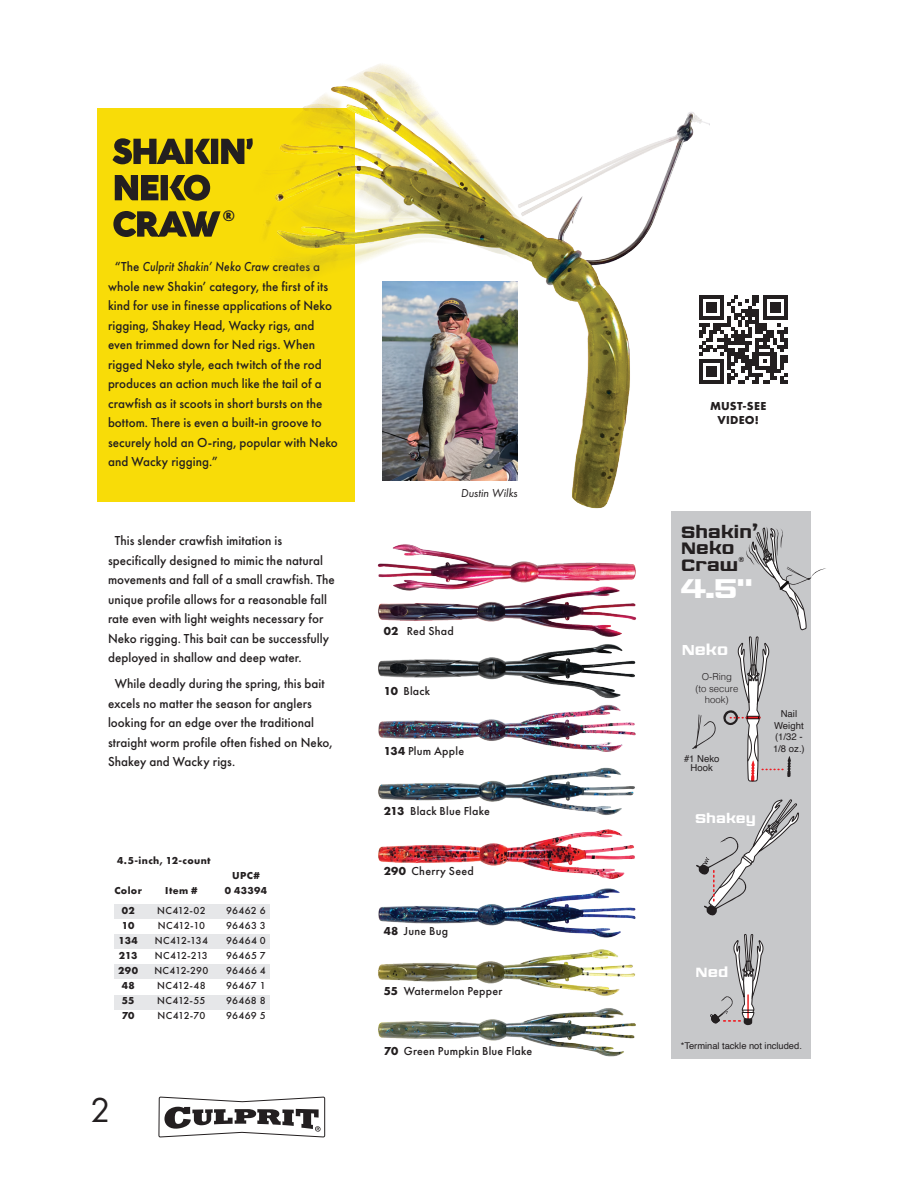
<style>
.page{position:relative;width:918px;height:1188px;background:#fff}
.page>*{position:absolute;margin:0;border:0;box-sizing:border-box;transform-origin:0 0}
.t1{font:36px "Futura PT";color:#231f20}
.t2{font:26.85px "The Neue Black";color:#fff}
.t3{font:16.5px/16.5px "The Neue Black";letter-spacing:.05em;color:#231f20}
.BLAH{font:700 15.75px "Futura PT";color:#231f20}
.t4{font:14.25px "The Neue Black";color:#fff}
.BLAH-2{font:500 13.5px/19.5px "Futura PT";letter-spacing:.005em;color:#231f20}
.t5{font:13.2px "The Neue Black";color:#fff}
.t6{font:12.75px "The Neue Black";letter-spacing:.05em;color:#fff}
.Color-Left{font:500 12px "Futura PT";letter-spacing:.02em;color:#231f20}
.BLAH-3{font:700 12px/14.4px "Futura PT";letter-spacing:.025em;color:#231f20;text-align:center}
.BLAH-4{font:italic 12px "Futura PT";color:#231f20}
.t7{font:500 10.5px "Futura PT";letter-spacing:.025em;color:#231f20}
.Body_Copy{font:700 10.5px "Futura PT";letter-spacing:.035em;color:#231f20}
.t8{font:500 10.5px "Futura PT";letter-spacing:-.005em;color:#231f20}
.t9{font:500 10.5px "Futura PT";letter-spacing:-.035em;color:#231f20}
.t10{font:9.6px/11.4px "Helvetica";color:#231f20;text-align:center}
.t11{font:300 9.6px/11.4px "Helvetica";color:#231f20;text-align:center}
.t12{font:9.3px "Helvetica";color:#231f20}
.t13{font:700 7.2px "Helvetica";color:#231f20}
.s1{font-style:italic}
.s2{font-weight:700}
</style>
<div class="page">
<svg style="left:158px;top:1096px;width:167px;height:42px"></svg>
<div style="left:97px;top:108px;width:257px;height:393px;background:#f8dc08"></div>
<svg style="left:709px;top:295px;width:79px;height:89px"></svg>
<img style="left:377px;top:544px;width:260px;height:513px">
<svg style="left:113px;top:211px;width:108px;height:26px"></svg>
<svg style="left:115px;top:175px;width:95px;height:26px"></svg>
<svg style="left:112px;top:138px;width:130px;height:26px"></svg>
<div style="left:672px;top:512px;width:139px;height:547px;background:#c7c8ca"></div>
<svg style="left:692px;top:527px;width:134px;height:499px"></svg>
<img style="left:242px;top:64px;width:467px;height:455px">
<div style="left:114px;top:904px;width:156px;height:14px;background:#e6e7e9"></div>
<div style="left:114px;top:934px;width:156px;height:14px;background:#e6e7e9"></div>
<div style="left:114px;top:964px;width:156px;height:14px;background:#e6e7e9"></div>
<div style="left:114px;top:995px;width:156px;height:14px;background:#e6e7e9"></div>
<img style="left:383px;top:282px;width:135px;height:198px">
<p class="BLAH" style="left:223px;top:205px;width:14px">®</p>
<p class="BLAH-2" style="left:108px;top:257px;width:231px;text-indent:7px">“The <span class="s1">Culprit Shakin’ Neko Craw</span> creates a whole new Shakin’ category, the first of its kind for use in finesse applications of Neko rigging, Shakey Head, Wacky rigs, and even trimmed down for Ned rigs. When rigged Neko style, each twitch of the rod produces an action much like the tail of a crawfish as it scoots in short bursts on the bottom. There is even a built-in groove to securely hold an O-ring, popular with Neko and Wacky rigging.”</p>
<p class="BLAH-2" style="left:108px;top:531px;width:228px;text-indent:7px">This slender crawfish imitation is specifically designed to mimic the natural movements and fall of a small crawfish. The unique profile allows for a reasonable fall rate even with light weights necessary for Neko rigging. This bait can be successfully deployed in shallow and deep water.</p>
<p class="BLAH-2" style="left:108px;top:674px;width:226px;text-indent:7px">While deadly during the spring, this bait excels no matter the season for anglers looking for an edge over the traditional straight worm profile often fished on Neko, Shakey and Wacky rigs.</p>
<p class="Body_Copy" style="left:117px;top:854px;width:95px">4.5-inch, 12-count</p>
<p class="Body_Copy" style="left:232px;top:869px;width:29px">UPC#</p>
<p class="Body_Copy" style="left:114px;top:884px;width:29px">Color</p>
<p class="Body_Copy" style="left:165px;top:884px;width:34px">Item #</p>
<p class="Body_Copy" style="left:225px;top:884px;width:44px">0 43394</p>
<p class="Body_Copy" style="left:122px;top:904px;width:15px">02</p>
<p class="t7" style="left:157px;top:905px;width:50px">NC412-02</p>
<p class="t7" style="left:226px;top:905px;width:41px">96462 6</p>
<p class="Body_Copy" style="left:122px;top:919px;width:14px">10</p>
<p class="t7" style="left:158px;top:920px;width:49px">NC412-10</p>
<p class="t7" style="left:226px;top:920px;width:41px">96463 3</p>
<p class="Body_Copy" style="left:119px;top:934px;width:21px">134</p>
<p class="t8" style="left:155px;top:935px;width:55px">NC412-134</p>
<p class="t7" style="left:226px;top:935px;width:41px">96464 0</p>
<p class="Body_Copy" style="left:119px;top:949px;width:20px">213</p>
<p class="t9" style="left:155px;top:950px;width:54px">NC412-213</p>
<p class="t7" style="left:226px;top:950px;width:41px">96465 7</p>
<p class="Body_Copy" style="left:118px;top:964px;width:21px">290</p>
<p class="t7" style="left:154px;top:965px;width:56px">NC412-290</p>
<p class="t7" style="left:226px;top:965px;width:41px">96466 4</p>
<p class="Body_Copy" style="left:122px;top:979px;width:14px">48</p>
<p class="t7" style="left:157px;top:980px;width:50px">NC412-48</p>
<p class="t7" style="left:226px;top:980px;width:41px">96467 1</p>
<p class="Body_Copy" style="left:122px;top:994px;width:14px">55</p>
<p class="t7" style="left:157px;top:995px;width:50px">NC412-55</p>
<p class="t7" style="left:226px;top:995px;width:41px">96468 8</p>
<p class="Body_Copy" style="left:122px;top:1009px;width:14px">70</p>
<p class="t7" style="left:158px;top:1010px;width:49px">NC412-70</p>
<p class="t7" style="left:226px;top:1010px;width:41px">96469 5</p>
<h1 class="t1" style="left:90px;top:1088px;width:22px">2</h1>
<p class="BLAH-4" style="left:461px;top:486px;width:58px">Dustin Wilks</p>
<p class="Color-Left" style="left:384px;top:624px;width:72px"><span class="s2">02</span> Red Shad</p>
<p class="Color-Left" style="left:384px;top:684px;width:48px"><span class="s2">10</span> Black</p>
<p class="Color-Left" style="left:384px;top:744px;width:82px"><span class="s2">134</span> Plum Apple</p>
<p class="Color-Left" style="left:384px;top:804px;width:108px"><span class="s2">213</span> Black Blue Flake</p>
<p class="Color-Left" style="left:384px;top:864px;width:92px"><span class="s2">290</span> Cherry Seed</p>
<p class="Color-Left" style="left:384px;top:924px;width:66px"><span class="s2">48</span> June Bug</p>
<p class="Color-Left" style="left:384px;top:984px;width:120px"><span class="s2">55</span> Watermelon Pepper</p>
<p class="Color-Left" style="left:384px;top:1044px;width:150px"><span class="s2">70</span> Green Pumpkin Blue Flake</p>
<p class="BLAH-3" style="left:710px;top:399px;width:58px">MUST-SEE<br>VIDEO!</p>
<p class="t3" style="left:681px;top:524px;width:78px">Shakin’<br>Neko<br>Craw</p>
<p class="t13" style="left:739px;top:556px;width:7px">®</p>
<p class="t2" style="left:681px;top:571px;width:73px">4.5"</p>
<p class="t4" style="left:682px;top:641px;width:47px">Neko</p>
<p class="t11" style="left:695px;top:671px;width:44px">O-Ring (to secure hook)</p>
<p class="t10" style="left:684px;top:754px;width:37px;line-height:9.6px">#1 Neko<br>Hook</p>
<p class="t6" style="left:695px;top:811px;width:61px">Shakey</p>
<p class="t10" style="left:773px;top:708px;width:33px">Nail<br>Weight (1/32 -<br>1/8 oz.)</p>
<p class="t5" style="left:696px;top:964px;width:34px">Ned</p>
<p class="t12" style="left:681px;top:1038px;width:123px">*Terminal tackle not included.</p>
</div>
